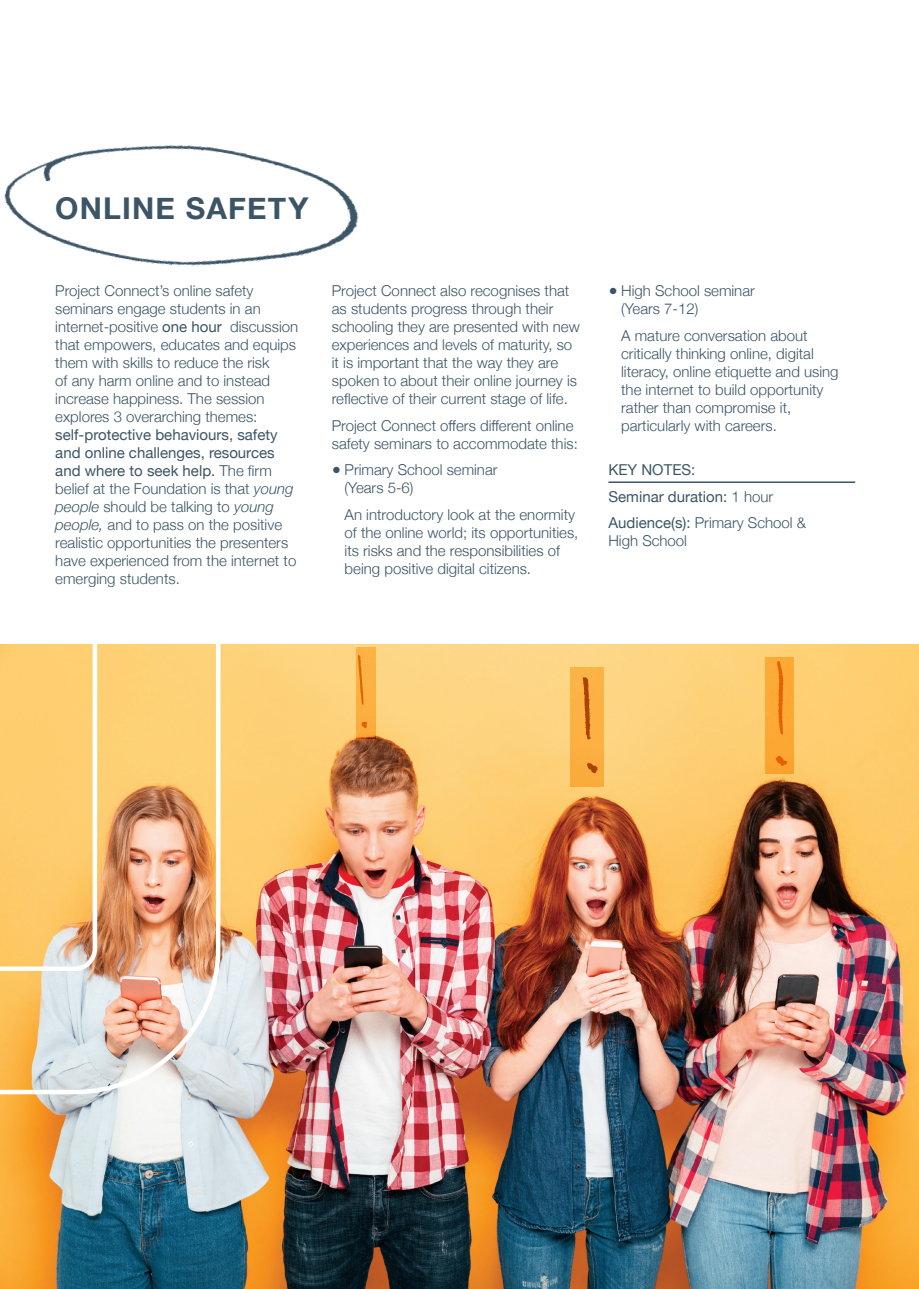
<style>
.page{position:relative;width:919px;height:1289px;background:#fff}
.page>*{position:absolute;margin:0;border:0;box-sizing:border-box;transform-origin:0 0}
.t1{font:700 30px "Helvetica Neue";letter-spacing:.04em;color:#3b5566}
.t2{font:300 15px/18px "Helvetica Neue";color:#3b5566}
.t3{font:15px "Helvetica Neue";color:#3b5566}
.s1{font-weight:400}
.s2{font-style:italic}
.s3{font-weight:300}
</style>
<div class="page">
<img style="left:0;top:644px;width:918px;height:644px">
<img style="left:0;top:644px;width:322px;height:508px">
<img style="left:571px;top:668px;width:32px;height:119px">
<img style="left:356px;top:647px;width:19px;height:92px">
<img style="left:765px;top:657px;width:28px;height:116px">
<img style="left:4px;top:145px;width:355px;height:121px">
<hr style="left:608px;top:481px;width:247px;height:2px;background:#3b5566">
<p class="t1" style="left:55px;top:184px;width:255px">ONLINE SAFETY</p>
<p class="t2" style="left:55px;top:281px;width:244px">Project Connect’s online safety seminars engage students in an internet-positive <span class="s1">one hour</span> discussion that empowers, educates and equips them with skills to reduce the risk<br>of any harm online and to instead increase happiness. The session explores 3 overarching themes: <span class="s1">self-protective behaviours, safety and online challenges, resources and where to seek help.</span> The firm belief at the Foundation is that <span class="s2">young people</span> should be talking to <span class="s2">young people,</span> and to pass on the positive realistic opportunities the presenters have experienced from the internet to emerging students.</p>
<p class="t2" style="left:332px;top:281px;width:249px">Project Connect also recognises that as students progress through their schooling they are presented with new experiences and levels of maturity, so it is important that the way they are spoken to about their online journey is reflective of their current stage of life.</p>
<p class="t2" style="left:332px;top:415px;width:247px">Project Connect offers different online safety seminars to accommodate this:</p>
<p class="t2" style="left:344px;top:460px;width:154px;text-indent:-13px">● Primary School seminar (Years 5-6)</p>
<p class="t2" style="left:344px;top:504px;width:235px">An introductory look at the enormity of the online world; its opportunities, its risks and the responsibilities of being positive digital citizens.</p>
<p class="t2" style="left:621px;top:281px;width:135px;text-indent:-13px">● High School seminar (Years 7-12)</p>
<p class="t2" style="left:621px;top:325px;width:219px">A mature conversation about critically thinking online, digital literacy, online etiquette and using the internet to build opportunity rather than compromise it, particularly with careers.</p>
<p class="t3" style="left:608px;top:459px;width:88px">KEY NOTES:</p>
<p class="t3" style="left:608px;top:486px;width:166px">Seminar duration: <span class="s3">1 hour</span></p>
<p class="t2" style="left:608px;top:513px;width:199px"><span class="s1">Audience(s):</span> Primary School &amp;<br>High School</p>
</div>
